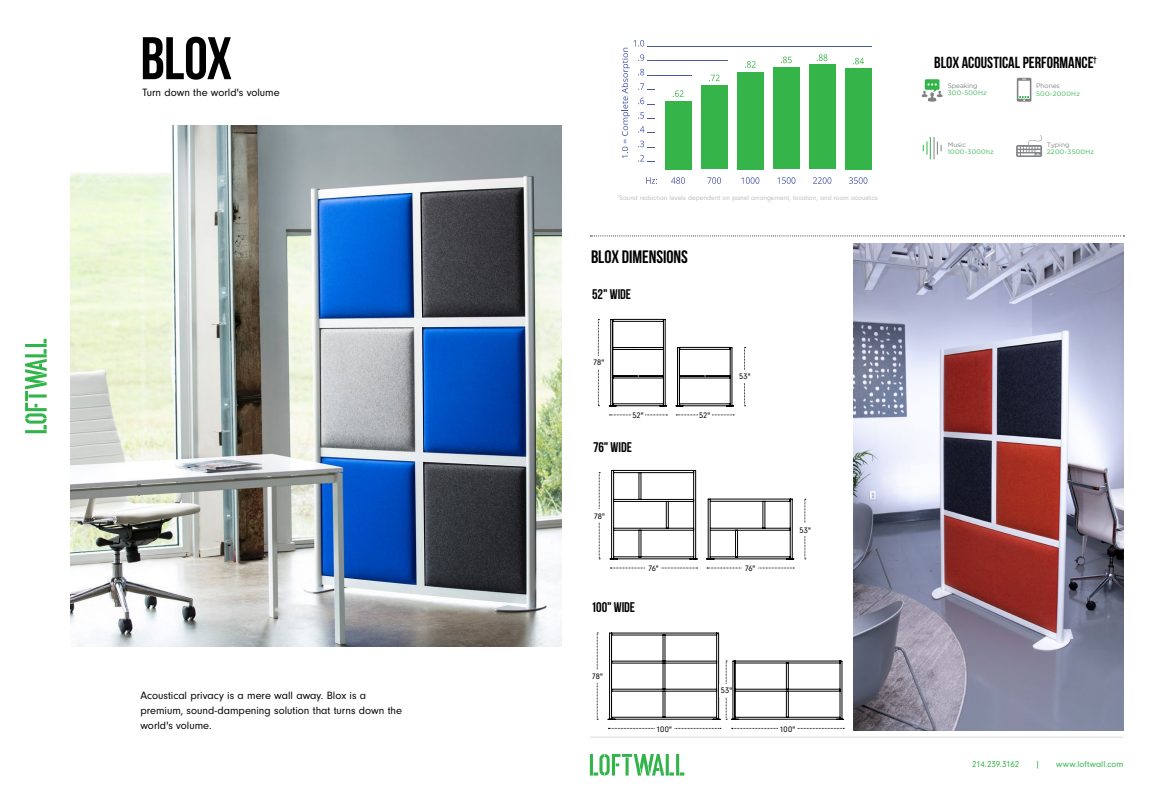
<style>
.page{position:relative;width:1174px;height:792px;background:#fff}
.page>*{position:absolute;margin:0;border:0;box-sizing:border-box;transform-origin:0 0}
.t1{font:700 60px "Bebas Neue";color:#000}
.t2{font:700 18px "Bebas Neue";letter-spacing:-.005em;color:#000}
.t3{font:700 16px "Bebas Neue";color:#000}
.t4{font:700 14px "Bebas Neue";letter-spacing:-.005em;color:#000}
.t5{font:11px/15px "Neuzeit Gro";color:#000}
.t6{font:9px "Neuzeit Gro";color:#33b44a}
.t7{font:9px "Neuzeit Gro";letter-spacing:-.03em;color:#33b44a}
.t8{font:8.3px "Neuzeit Gro";letter-spacing:-.015em;color:#000}
.t9{font:7px "Neuzeit Gro";color:#bcbec0}
.t10{font:6.5px "Gotham";color:#808285}
.t11{font:6.4px "Gotham";letter-spacing:.04em;color:#33b44a}
</style>
<div class="page">
<img style="left:70px;top:125px;width:492px;height:522px">
<svg style="left:25px;top:339px;width:22px;height:94px"></svg>
<svg style="left:590px;top:754px;width:94px;height:22px"></svg>
<hr style="left:590px;top:737px;width:533px;height:1px;background:#dcddde">
<svg style="left:590px;top:235px;width:534px;height:1px"></svg>
<svg style="left:1016px;top:78px;width:15px;height:24px"></svg>
<svg style="left:921px;top:79px;width:21px;height:23px"></svg>
<svg style="left:1016px;top:135px;width:26px;height:22px"></svg>
<div style="left:665px;top:101px;width:26px;height:68px;background:#35b44a"></div>
<div style="left:701px;top:86px;width:26px;height:83px;background:#35b44a"></div>
<div style="left:737px;top:72px;width:26px;height:97px;background:#35b44a"></div>
<div style="left:773px;top:67px;width:26px;height:102px;background:#35b44a"></div>
<div style="left:809px;top:65px;width:26px;height:104px;background:#35b44a"></div>
<div style="left:845px;top:68px;width:26px;height:101px;background:#35b44a"></div>
<svg style="left:671px;top:177px;width:14px;height:7px"></svg>
<svg style="left:673px;top:90px;width:10px;height:7px"></svg>
<svg style="left:707px;top:177px;width:14px;height:7px"></svg>
<svg style="left:709px;top:75px;width:10px;height:6px"></svg>
<svg style="left:741px;top:177px;width:18px;height:7px"></svg>
<svg style="left:745px;top:61px;width:10px;height:7px"></svg>
<svg style="left:777px;top:177px;width:18px;height:7px"></svg>
<svg style="left:781px;top:57px;width:10px;height:6px"></svg>
<svg style="left:813px;top:177px;width:18px;height:7px"></svg>
<svg style="left:816px;top:54px;width:11px;height:7px"></svg>
<svg style="left:849px;top:177px;width:18px;height:7px"></svg>
<svg style="left:853px;top:58px;width:11px;height:6px"></svg>
<hr style="left:647px;top:75px;width:44px;height:1px;background:#4959a7">
<hr style="left:647px;top:61px;width:80px;height:1px;background:#4959a7">
<hr style="left:647px;top:46px;width:224px;height:1px;background:#4959a7">
<svg style="left:621px;top:40px;width:34px;height:122px"></svg>
<svg style="left:646px;top:177px;width:11px;height:7px"></svg>
<svg style="left:922px;top:137px;width:19px;height:22px"></svg>
<svg style="left:609px;top:319px;width:58px;height:88px"></svg>
<svg style="left:598px;top:319px;width:1px;height:87px"></svg>
<svg style="left:609px;top:415px;width:58px;height:1px"></svg>
<div style="left:631px;top:412px;width:14px;height:6px;background:#fff"></div>
<div style="left:591px;top:357px;width:15px;height:12px;background:#fff"></div>
<svg style="left:676px;top:347px;width:58px;height:60px"></svg>
<svg style="left:744px;top:347px;width:1px;height:59px"></svg>
<svg style="left:676px;top:415px;width:58px;height:1px"></svg>
<div style="left:698px;top:412px;width:13px;height:6px;background:#fff"></div>
<div style="left:737px;top:371px;width:15px;height:12px;background:#fff"></div>
<svg style="left:599px;top:472px;width:1px;height:88px"></svg>
<svg style="left:610px;top:568px;width:87px;height:1px"></svg>
<div style="left:646px;top:566px;width:15px;height:5px;background:#fff"></div>
<div style="left:592px;top:510px;width:15px;height:12px;background:#fff"></div>
<hr style="left:613px;top:557px;width:80px;height:1px;background:#000">
<hr style="left:617px;top:559px;width:73px;height:1px;background:#000">
<hr style="left:611px;top:470px;width:82px;height:1px;background:#000">
<hr style="left:613px;top:472px;width:80px;height:1px;background:#000">
<hr style="left:613px;top:499px;width:80px;height:1px;background:#000">
<hr style="left:613px;top:501px;width:80px;height:1px;background:#000">
<hr style="left:613px;top:470px;width:1px;height:87px;background:#000">
<hr style="left:613px;top:528px;width:80px;height:1px;background:#000">
<hr style="left:613px;top:530px;width:80px;height:1px;background:#000">
<svg style="left:666px;top:502px;width:3px;height:26px"></svg>
<svg style="left:639px;top:473px;width:3px;height:26px"></svg>
<svg style="left:639px;top:531px;width:3px;height:27px"></svg>
<hr style="left:693px;top:470px;width:1px;height:89px;background:#000">
<hr style="left:695px;top:470px;width:1px;height:89px;background:#000">
<hr style="left:611px;top:470px;width:1px;height:89px;background:#000">
<svg style="left:610px;top:557px;width:8px;height:3px"></svg>
<svg style="left:690px;top:557px;width:8px;height:3px"></svg>
<svg style="left:804px;top:499px;width:2px;height:61px"></svg>
<svg style="left:707px;top:568px;width:87px;height:1px"></svg>
<div style="left:742px;top:566px;width:15px;height:5px;background:#fff"></div>
<div style="left:797px;top:524px;width:16px;height:12px;background:#fff"></div>
<hr style="left:710px;top:557px;width:80px;height:1px;background:#000">
<hr style="left:714px;top:559px;width:72px;height:1px;background:#000">
<hr style="left:708px;top:499px;width:82px;height:1px;background:#000">
<hr style="left:710px;top:501px;width:80px;height:1px;background:#000">
<hr style="left:710px;top:499px;width:1px;height:58px;background:#000">
<hr style="left:710px;top:528px;width:80px;height:1px;background:#000">
<hr style="left:710px;top:530px;width:80px;height:1px;background:#000">
<svg style="left:762px;top:502px;width:3px;height:26px"></svg>
<svg style="left:735px;top:531px;width:3px;height:27px"></svg>
<hr style="left:790px;top:499px;width:1px;height:60px;background:#000">
<hr style="left:792px;top:499px;width:1px;height:60px;background:#000">
<hr style="left:708px;top:499px;width:1px;height:60px;background:#000">
<svg style="left:706px;top:557px;width:8px;height:3px"></svg>
<svg style="left:786px;top:557px;width:8px;height:3px"></svg>
<svg style="left:597px;top:633px;width:1px;height:87px"></svg>
<svg style="left:608px;top:728px;width:113px;height:1px"></svg>
<div style="left:655px;top:726px;width:18px;height:6px;background:#fff"></div>
<div style="left:590px;top:670px;width:15px;height:12px;background:#fff"></div>
<hr style="left:611px;top:717px;width:105px;height:1px;background:#000">
<hr style="left:611px;top:719px;width:105px;height:1px;background:#000">
<hr style="left:611px;top:633px;width:105px;height:1px;background:#000">
<hr style="left:611px;top:635px;width:105px;height:1px;background:#000">
<hr style="left:611px;top:661px;width:105px;height:1px;background:#000">
<hr style="left:611px;top:663px;width:105px;height:1px;background:#000">
<hr style="left:611px;top:689px;width:105px;height:1px;background:#000">
<hr style="left:611px;top:691px;width:105px;height:1px;background:#000">
<svg style="left:663px;top:636px;width:3px;height:81px"></svg>
<hr style="left:716px;top:633px;width:1px;height:86px;background:#000">
<hr style="left:718px;top:633px;width:1px;height:86px;background:#000">
<svg style="left:608px;top:633px;width:8px;height:87px"></svg>
<svg style="left:731px;top:728px;width:113px;height:1px"></svg>
<div style="left:778px;top:726px;width:18px;height:6px;background:#fff"></div>
<hr style="left:735px;top:717px;width:105px;height:1px;background:#000">
<hr style="left:735px;top:719px;width:105px;height:1px;background:#000">
<hr style="left:735px;top:661px;width:105px;height:1px;background:#000">
<hr style="left:735px;top:663px;width:105px;height:1px;background:#000">
<hr style="left:735px;top:689px;width:105px;height:1px;background:#000">
<hr style="left:735px;top:691px;width:105px;height:1px;background:#000">
<svg style="left:786px;top:664px;width:3px;height:53px"></svg>
<hr style="left:840px;top:661px;width:1px;height:58px;background:#000">
<hr style="left:842px;top:661px;width:1px;height:58px;background:#000">
<svg style="left:713px;top:661px;width:26px;height:59px"></svg>
<svg style="left:836px;top:717px;width:8px;height:3px"></svg>
<img style="left:853px;top:243px;width:270px;height:487px">
<h1 class="t1" style="left:140px;top:26px;width:93px">BLOX</h1>
<p class="t5" style="left:142px;top:85px;width:139px">Turn down the world's volume</p>
<p class="t5" style="left:140px;top:688px;width:263px">Acoustical privacy is a mere wall away. Blox is a premium, sound-dampening solution that turns down the world's volume.</p>
<p class="t9" style="left:617px;top:193px;width:262px"><sup>†</sup>Sound reduction levels dependent on panel arrangement, location, and room acoustics</p>
<h2 class="t2" style="left:591px;top:247px;width:98px">BLOX DIMENSIONS</h2>
<p class="t4" style="left:592px;top:286px;width:40px">52" WIDE</p>
<p class="t8" style="left:593px;top:358px;width:13px">78"</p>
<p class="t8" style="left:632px;top:411px;width:13px">52"</p>
<p class="t4" style="left:593px;top:439px;width:40px">76" WIDE</p>
<p class="t8" style="left:594px;top:511px;width:13px">78"</p>
<p class="t4" style="left:591px;top:600px;width:46px">100" WIDE</p>
<p class="t8" style="left:648px;top:564px;width:12px">76"</p>
<p class="t8" style="left:592px;top:672px;width:13px">78"</p>
<p class="t8" style="left:656px;top:724px;width:17px">100"</p>
<p class="t8" style="left:699px;top:411px;width:13px">52"</p>
<p class="t8" style="left:739px;top:372px;width:13px">53"</p>
<p class="t8" style="left:744px;top:564px;width:12px">76"</p>
<p class="t8" style="left:799px;top:525px;width:13px">53"</p>
<p class="t8" style="left:721px;top:686px;width:13px">53"</p>
<p class="t8" style="left:779px;top:724px;width:17px">100"</p>
<h3 class="t3" style="left:934px;top:54px;width:164px">BLOX ACOUSTICAL PERFORMANCE<sup>†</sup></h3>
<p class="t10" style="left:947px;top:82px;width:31px">Speaking</p>
<p class="t11" style="left:947px;top:90px;width:41px">300-500Hz</p>
<p class="t10" style="left:947px;top:141px;width:20px">Music</p>
<p class="t11" style="left:947px;top:148px;width:48px">1000-3000hz</p>
<p class="t10" style="left:1036px;top:82px;width:25px">Phones</p>
<p class="t11" style="left:1036px;top:90px;width:45px">500-2000Hz</p>
<p class="t10" style="left:1047px;top:141px;width:24px">Typing</p>
<p class="t11" style="left:1047px;top:148px;width:49px">2200-3500Hz</p>
<p class="t7" style="left:972px;top:759px;width:49px">214.239.3162</p>
<p class="t6" style="left:1035px;top:759px;width:6px">|</p>
<p class="t6" style="left:1056px;top:759px;width:69px">www.loftwall.com</p>
</div>
